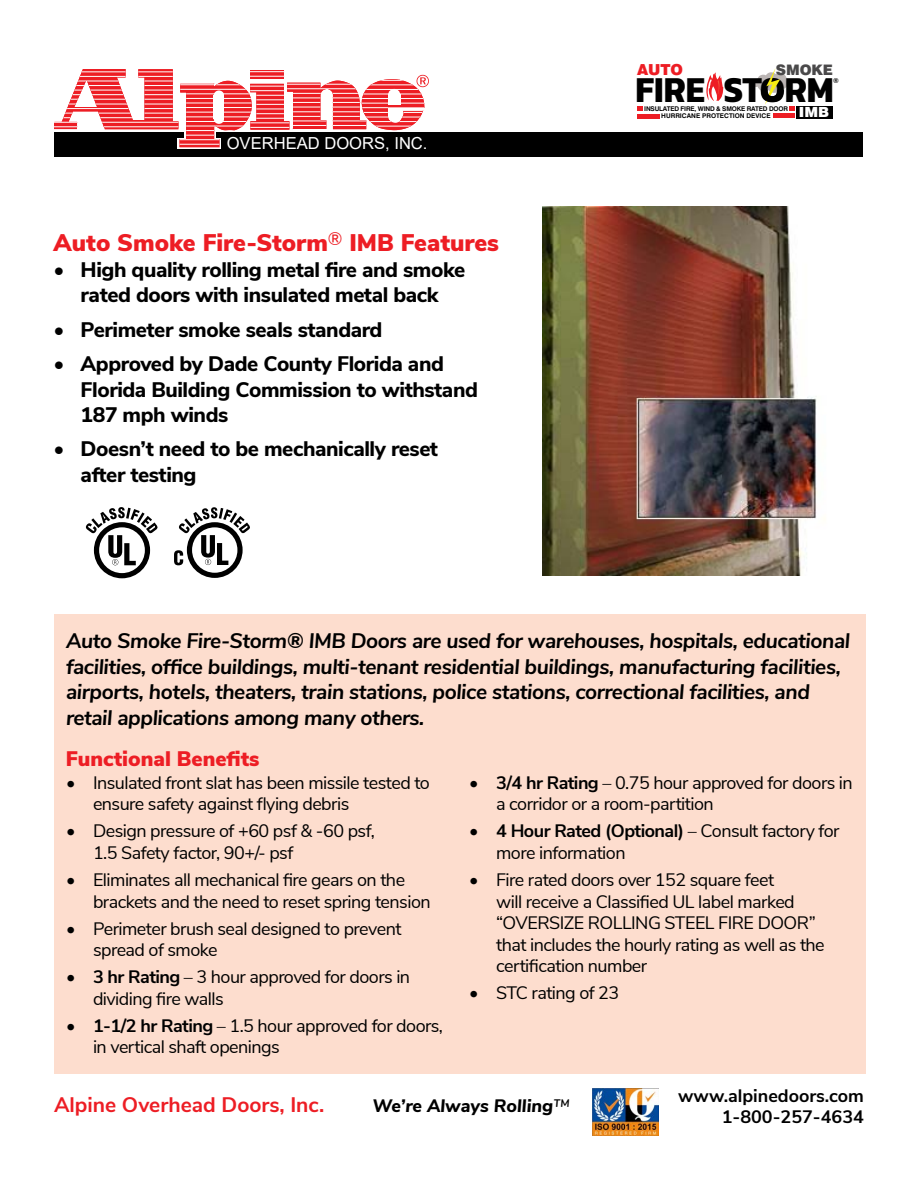
<style>
.page{position:relative;width:918px;height:1188px;background:#fff}
.page>*{position:absolute;margin:0;border:0;box-sizing:border-box;transform-origin:0 0}
.t1{font:700 37.2px "Kanit";color:#000;scale:.94 1}
.t2{font:700 37.2px "Kanit";color:#000;scale:.93 1}
.t3{font:900 24px "Nunito Sans";color:#ed1d24}
.t4{font:italic 700 21px/25.5px "Nunito Sans";letter-spacing:-.02em;color:#000}
.t5{font:800 21px/25.5px "Nunito Sans";letter-spacing:-.02em;color:#000}
.t6{font:700 21px "Nunito Sans";color:#ed1d24}
.t7{font:900 21px "Nunito Sans";color:#ed1d24}
.t8{font:18px/21.6px "Nunito Sans";letter-spacing:-.03em;color:#000}
.t9{font:700 18px/21.6px "Nunito Sans";color:#000;text-align:right}
.t10{font:italic 800 18px "Nunito Sans";color:#000}
.t11{font:16.65px "Arial";color:#fff}
.t12{font:900 15.15px "Swiss 721";color:#ed1d24}
.t13{font:900 14.55px "Swiss 721";color:#4a494a}
.t14{font:900 13.95px "Swiss 721";color:#fff;scale:1.04 1}
.t15{font:700 6.9px "Swiss 721";color:#000}
.t16{font:700 6.45px/7.5px "Swiss 721";letter-spacing:-.03em;color:#000;text-align:center}
.s1{font-weight:700}
.s2{font-weight:400}
</style>
<div class="page">
<div style="left:54px;top:132px;width:809px;height:24px;background:#000"></div>
<div style="left:178px;top:138px;width:43px;height:11px;background:#f8aeb1"></div>
<svg style="left:54px;top:69px;width:375px;height:78px"></svg>
<svg style="left:250px;top:72px;width:34px;height:7px"></svg>
<hr style="left:250px;top:80px;width:34px;height:1px;background:#fff">
<hr style="left:250px;top:76px;width:34px;height:1px;background:#fff">
<hr style="left:250px;top:71px;width:34px;height:1px;background:#fff">
<img style="left:542px;top:207px;width:276px;height:368px">
<div style="left:54px;top:614px;width:812px;height:460px;background:#fdddce"></div>
<img style="left:593px;top:1089px;width:65px;height:47px">
<svg style="left:706px;top:73px;width:17px;height:28px"></svg>
<div style="left:796px;top:106px;width:36px;height:12px;background:#000"></div>
<hr style="left:637px;top:114px;width:23px;height:4px;background:#ed1d24">
<svg style="left:637px;top:106px;width:6px;height:5px"></svg>
<svg style="left:752px;top:68px;width:42px;height:43px"></svg>
<hr style="left:773px;top:114px;width:22px;height:4px;background:#ed1d24">
<svg style="left:85px;top:507px;width:73px;height:71px"></svg>
<svg style="left:187px;top:522px;width:56px;height:56px"></svg>
<div style="left:192px;top:527px;width:45px;height:46px;background:#fff;border-radius:50%"></div>
<svg style="left:174px;top:507px;width:76px;height:58px"></svg>
<p class="t11" style="left:227px;top:132px;width:202px">OVERHEAD DOORS, INC.</p>
<h2 class="t3" style="left:54px;top:225px;width:447px">Auto Smoke Fire-Storm<sup>®</sup> IMB Features</h2>
<p class="t5" style="left:54px;top:256px;width:413px;text-align:center">• High quality rolling metal fire and smoke rated doors with insulated metal back</p>
<p class="t5" style="left:54px;top:315px;width:330px">• Perimeter smoke seals standard</p>
<p class="t5" style="left:81px;top:350px;width:399px;text-indent:-27px">• Approved by Dade County Florida and<br>Florida Building Commission to withstand<br>187 mph winds</p>
<p class="t5" style="left:81px;top:435px;width:359px;text-indent:-27px">• Doesn’t need to be mechanically reset after testing</p>
<p class="t12" style="left:637px;top:60px;width:47px">AUTO</p>
<p class="t13" style="left:776px;top:61px;width:59px">SMOKE</p>
<h1 class="t1" style="left:724px;top:60px;width:118px">STORM</h1>
<p class="t15" style="left:833px;top:76px;width:7px">®</p>
<p class="t14" style="left:799px;top:104px;width:31px">IMB</p>
<h1 class="t2" style="left:636px;top:60px;width:76px">FIRE</h1>
<p class="t16" style="left:644px;top:105px;width:145px">INSULATED FIRE, WIND &amp; SMOKE RATED DOOR<br>HURRICANE PROTECTION DEVICE</p>
<p class="t4" style="left:66px;top:627px;width:786px">Auto Smoke Fire-Storm® IMB Doors are used for warehouses, hospitals, educational facilities, office buildings, multi-tenant residential buildings, manufacturing facilities, airports, hotels, theaters, train stations, police stations, correctional facilities, and retail applications among many others.</p>
<p class="t7" style="left:66px;top:743px;width:195px">Functional Benefits</p>
<p class="t8" style="left:93px;top:771px;width:338px;text-indent:-27px">• Insulated front slat has been missile tested to ensure safety against flying debris</p>
<p class="t8" style="left:93px;top:819px;width:283px;text-indent:-27px">• Design pressure of +60 psf &amp; -60 psf,<br>1.5 Safety factor, 90+/- psf</p>
<p class="t8" style="left:93px;top:868px;width:339px;text-indent:-27px">• Eliminates all mechanical fire gears on the brackets and the need to reset spring tension</p>
<p class="t8" style="left:93px;top:916px;width:310px;text-indent:-27px">• Perimeter brush seal designed to prevent spread of smoke</p>
<p class="t8" style="left:93px;top:965px;width:319px;text-indent:-27px"><span class="s1">• 3 hr Rating</span> – 3 hour approved for doors in dividing fire walls</p>
<p class="t8" style="left:93px;top:1014px;width:352px;text-indent:-27px"><span class="s1">• 1-1/2 hr Rating</span> – 1.5 hour approved for doors, in vertical shaft openings</p>
<p class="t8" style="left:496px;top:771px;width:358px;text-indent:-27px"><span class="s1">• 3/4 hr Rating</span> – 0.75 hour approved for doors in a corridor or a room-partition</p>
<p class="t8" style="left:496px;top:819px;width:345px;text-indent:-27px"><span class="s1">• 4 Hour Rated (Optional)</span> – Consult factory for more information</p>
<p class="t8" style="left:496px;top:868px;width:330px;text-indent:-27px">• Fire rated doors over 152 square feet<br>will receive a Classified UL label marked “OVERSIZE ROLLING STEEL FIRE DOOR” that includes the hourly rating as well as the certification number</p>
<p class="t8" style="left:469px;top:981px;width:152px">• STC rating of 23</p>
<p class="t6" style="left:54px;top:1090px;width:272px">Alpine Overhead Doors, Inc.</p>
<p class="t10" style="left:373px;top:1093px;width:199px">We’re Always Rolling<span class="s2">™</span></p>
<p class="t9" style="left:678px;top:1084px;width:187px">www.alpinedoors.com<br>1-800-257-4634</p>
</div>
